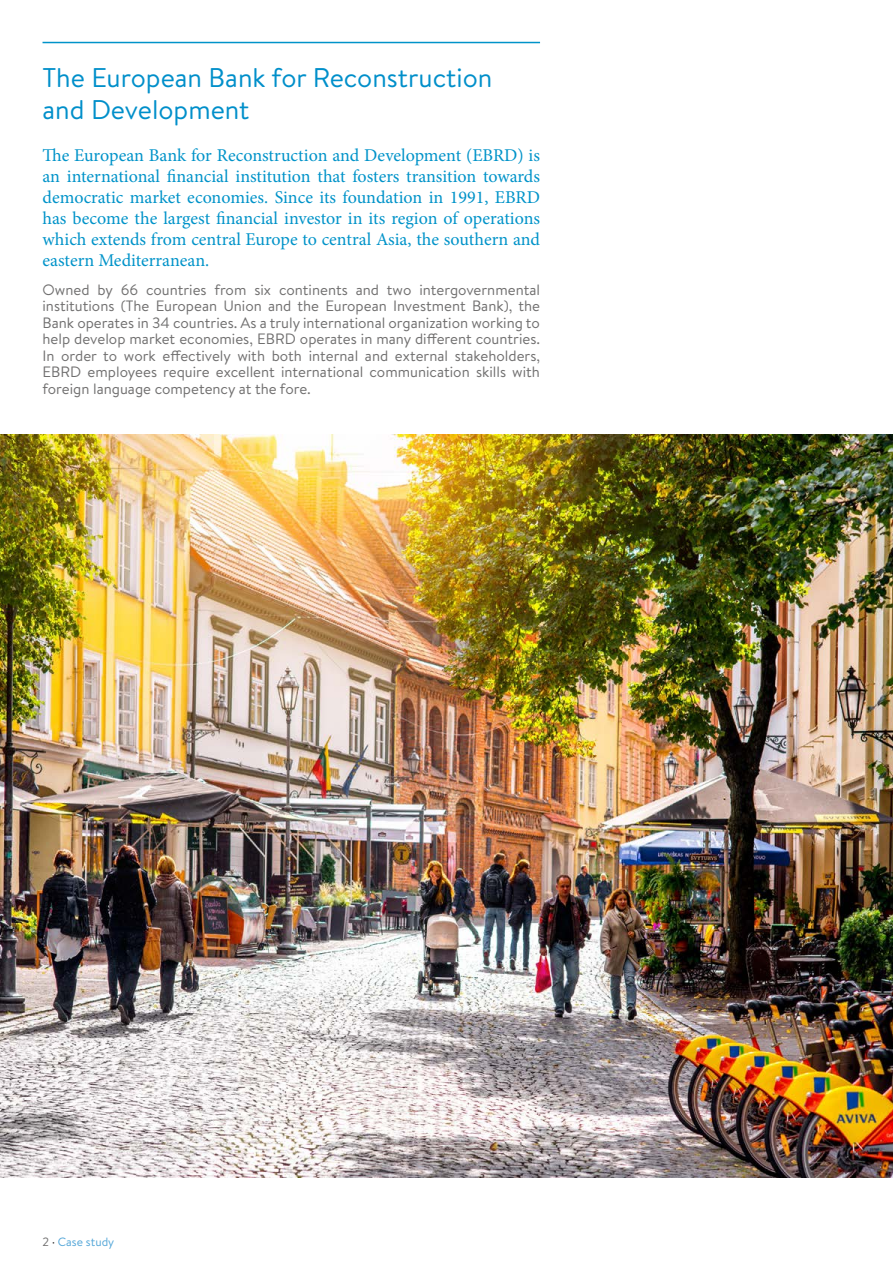
<style>
.page{position:relative;width:893px;height:1263px;background:#fff}
.page>*{position:absolute;margin:0;border:0;box-sizing:border-box;transform-origin:0 0}
.t1{font:27px/32.4px "Brandon Text";color:#008fca}
.t2{font:18px/21px "Minion Pro";color:#0093c9;text-align:justify}
.t3{font:15px/16.5px "Brandon Text";color:#706f6f;text-align:justify}
.t4{font:12px "Brandon Text";color:#53a6d8}
.s1{color:#706f6f}
.s2{color:#000}
</style>
<div class="page">
<hr style="left:43px;top:42px;width:497px;height:1px;background:#0093c9">
<img style="left:0;top:434px;width:893px;height:743px">
<h1 class="t1" style="left:43px;top:64px;width:451px">The European Bank for Reconstruction and Development</h1>
<p class="t2" style="left:43px;top:146px;width:499px">The European Bank for Reconstruction and Development (EBRD) is an international financial institution that fosters transition towards democratic market economies. Since its foundation in 1991, EBRD has become the largest financial investor in its region of operations which extends from central Europe to central Asia, the southern and eastern Mediterranean.</p>
<p class="t3" style="left:43px;top:283px;width:499px">Owned by 66 countries from six continents and two intergovernmental institutions (The European Union and the European Investment Bank), the Bank operates in 34 countries. As a truly international organization working to help develop market economies, EBRD operates in many different countries.<br>In order to work effectively with both internal and external stakeholders, EBRD employees require excellent international communication skills with foreign language competency at the fore.</p>
<p class="t4" style="left:43px;top:1237px;width:73px"><span class="s1">2</span> <span class="s2">·</span> Case study</p>
</div>
